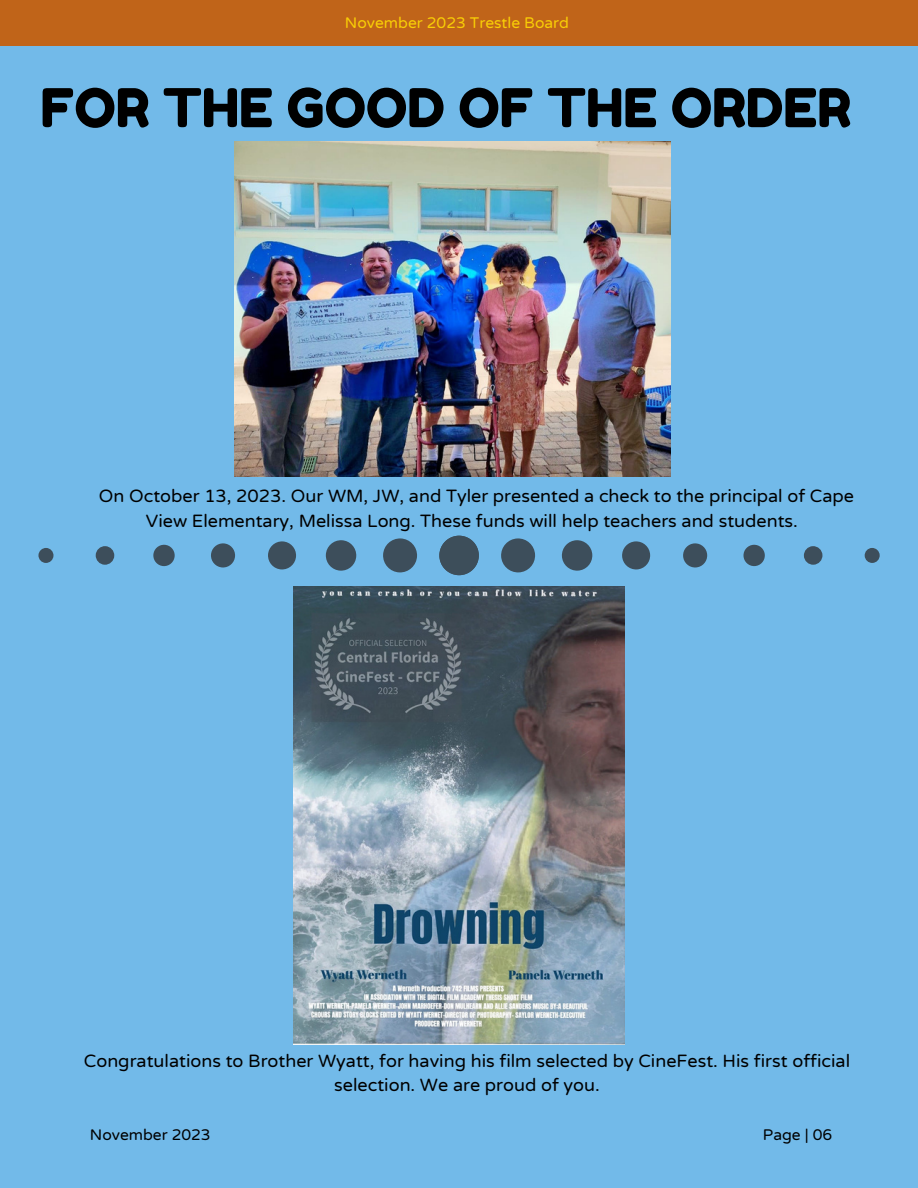
<style>
.page{position:relative;width:918px;height:1188px;background:#72bae9}
.page>*{position:absolute;margin:0;border:0;box-sizing:border-box;transform-origin:0 0}
.t1{font:53.4px "Fredoka One";color:#000}
.t2{font:18px/24.8px "Varela Round";color:#000;text-align:center}
.t3{font:15.6px "Varela Round";color:#f8ce06}
.t4{font:15.6px "Varela Round";color:#000}
</style>
<div class="page">
<div style="left:0;top:0;width:918px;height:46px;background:#c06419"></div>
<img style="left:235px;top:141px;width:435px;height:335px">
<img style="left:293px;top:586px;width:332px;height:458px">
<div style="left:439px;top:535px;width:40px;height:41px;background:#3d4e5a;border-radius:19px"></div>
<div style="left:383px;top:538px;width:34px;height:35px;background:#3d4e5a;border-radius:17px"></div>
<div style="left:501px;top:538px;width:34px;height:35px;background:#3d4e5a;border-radius:17px"></div>
<div style="left:326px;top:540px;width:31px;height:31px;background:#3d4e5a;border-radius:15px"></div>
<div style="left:562px;top:540px;width:31px;height:31px;background:#3d4e5a;border-radius:15px"></div>
<div style="left:268px;top:541px;width:28px;height:29px;background:#3d4e5a;border-radius:14px"></div>
<div style="left:622px;top:541px;width:28px;height:29px;background:#3d4e5a;border-radius:14px"></div>
<div style="left:211px;top:543px;width:24px;height:25px;background:#3d4e5a;border-radius:12px"></div>
<div style="left:683px;top:543px;width:24px;height:25px;background:#3d4e5a;border-radius:12px"></div>
<div style="left:153px;top:545px;width:22px;height:21px;background:#3d4e5a;border-radius:10px"></div>
<div style="left:743px;top:545px;width:22px;height:21px;background:#3d4e5a;border-radius:10px"></div>
<div style="left:96px;top:546px;width:18px;height:19px;background:#3d4e5a;border-radius:9px"></div>
<div style="left:804px;top:546px;width:19px;height:19px;background:#3d4e5a;border-radius:9px"></div>
<div style="left:38px;top:548px;width:16px;height:15px;background:#3d4e5a;border-radius:7px"></div>
<div style="left:865px;top:548px;width:15px;height:15px;background:#3d4e5a;border-radius:7px"></div>
<p class="t3" style="left:345px;top:13px;width:226px">November 2023 Trestle Board</p>
<p class="t1" style="left:40px;top:75px;width:812px">FOR THE GOOD OF THE ORDER</p>
<p class="t2" style="left:99px;top:484px;width:757px">On October 13, 2023. Our WM, JW, and Tyler presented a check to the principal of Cape<br>View Elementary, Melissa Long. These funds will help teachers and students.</p>
<p class="t2" style="left:84px;top:1048px;width:768px">Congratulations to Brother Wyatt, for having his film selected by CineFest. His first official selection. We are proud of you.</p>
<p class="t4" style="left:90px;top:1125px;width:122px">November 2023</p>
<p class="t4" style="left:763px;top:1125px;width:71px">Page | 06</p>
</div>
